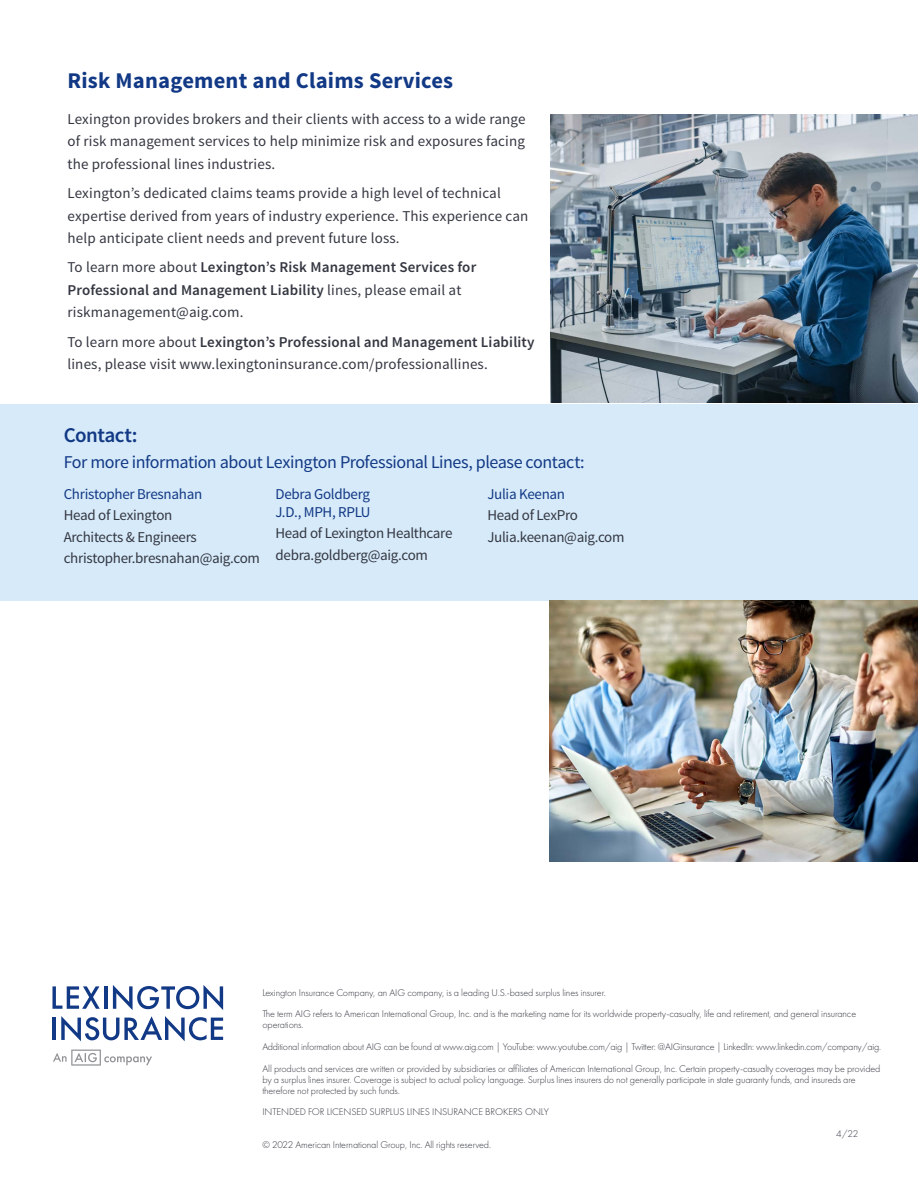
<style>
.page{position:relative;width:918px;height:1188px;background:#fff}
.page>*{position:absolute;margin:0;border:0;box-sizing:border-box;transform-origin:0 0}
.t1{font:700 22.5px "Source Sans Pro";letter-spacing:.01em;color:#123985}
.t2{font:600 21px "Source Sans Pro";letter-spacing:-.025em;color:#123985}
.t3{font:18px "Source Sans Pro";letter-spacing:-.025em;color:#123985}
.t4{font:15px/22.5px "Source Sans Pro";letter-spacing:.01em;color:#343741}
.t5{font:15px/21.3px "Source Sans Pro";letter-spacing:-.02em;color:#343741}
.t6{font:600 15px/22.5px "Source Sans Pro";letter-spacing:.01em;color:#343741}
.t7{font:15px/18px "Source Sans Pro";letter-spacing:-.02em;color:#123985}
.t8{font:300 10.2px/21.8px "Futura PT";letter-spacing:-.01em;color:#343741}
.s1{font-weight:400}
.s2{font-weight:600}
</style>
<div class="page">
<div style="left:0;top:404px;width:918px;height:196px;background:#d6eaf9"></div>
<svg style="left:52px;top:986px;width:48px;height:23px"></svg>
<hr style="left:104px;top:986px;width:3px;height:23px;background:#123985">
<svg style="left:113px;top:985px;width:110px;height:25px"></svg>
<hr style="left:52px;top:1018px;width:4px;height:22px;background:#123985">
<svg style="left:61px;top:1016px;width:162px;height:25px"></svg>
<svg style="left:53px;top:1050px;width:99px;height:16px"></svg>
<img style="left:550px;top:600px;width:368px;height:261px">
<img style="left:551px;top:114px;width:367px;height:289px">
<h1 class="t1" style="left:68px;top:66px;width:387px">Risk Management and Claims Services</h1>
<h3 class="t4" style="left:68px;top:108px;width:460px;text-align:justify">Lexington provides brokers and their clients with access to a wide range of risk management services to help minimize risk and exposures facing the professional lines industries.</h3>
<h3 class="t4" style="left:68px;top:182px;width:462px">Lexington’s dedicated claims teams provide a high level of technical expertise derived from years of industry experience. This experience can help anticipate client needs and prevent future loss.</h3>
<h3 class="t6" style="left:68px;top:257px;width:410px"><span class="s1">To learn more about</span> Lexington’s Risk Management Services for<br>Professional and Management Liability <span class="s1">lines, please email at riskmanagement@aig.com.</span></h3>
<h3 class="t4" style="left:68px;top:331px;width:469px">To learn more about <span class="s2">Lexington’s Professional and Management Liability </span>lines, please visit www.lexingtoninsurance.com/professionallines.</h3>
<h2 class="t2" style="left:64px;top:422px;width:75px">Contact:</h2>
<h3 class="t3" style="left:64px;top:450px;width:522px">For more information about Lexington Professional Lines, please contact:</h3>
<h3 class="t7" style="left:64px;top:485px;width:140px">Christopher Bresnahan</h3>
<h3 class="t5" style="left:64px;top:505px;width:198px">Head of Lexington<br>Architects &amp; Engineers christopher.bresnahan@aig.com</h3>
<h3 class="t7" style="left:276px;top:485px;width:97px">Debra Goldberg<br>J.D., MPH, RPLU</h3>
<h3 class="t5" style="left:276px;top:523px;width:179px">Head of Lexington Healthcare debra.goldberg@aig.com</h3>
<h3 class="t7" style="left:487px;top:485px;width:79px">Julia Keenan</h3>
<h3 class="t5" style="left:487px;top:505px;width:139px">Head of LexPro<br>Julia.keenan@aig.com</h3>
<p class="t8" style="left:262px;top:982px;width:595px">Lexington Insurance Company, an AIG company, is a leading U.S.-based surplus lines insurer.<br>The term AIG refers to American International Group, Inc. and is the marketing name for its worldwide property-casualty, life and retirement, and general insurance</p>
<p class="t8" style="left:262px;top:1014px;width:620px">operations.<br>Additional information about AIG can be found at www.aig.com | YouTube: www.youtube.com/aig | Twitter: @AIGinsurance | LinkedIn: www.linkedin.com/company/aig.<br>All products and services are written or provided by subsidiaries or affiliates of American International Group, Inc. Certain property-casualty coverages may be provided</p>
<p class="t8" style="left:262px;top:1074px;width:595px;line-height:10.8px">by a surplus lines insurer. Coverage is subject to actual policy language. Surplus lines insurers do not generally participate in state guaranty funds, and insureds are therefore not protected by such funds.</p>
<p class="t8" style="left:262px;top:1101px;width:288px">INTENDED FOR LICENSED SURPLUS LINES INSURANCE BROKERS ONLY</p>
<p class="t8" style="left:262px;top:1134px;width:230px">© 2022 American International Group, Inc. All rights reserved.</p>
<p class="t8" style="left:836px;top:1123px;width:24px">4/22</p>
</div>
